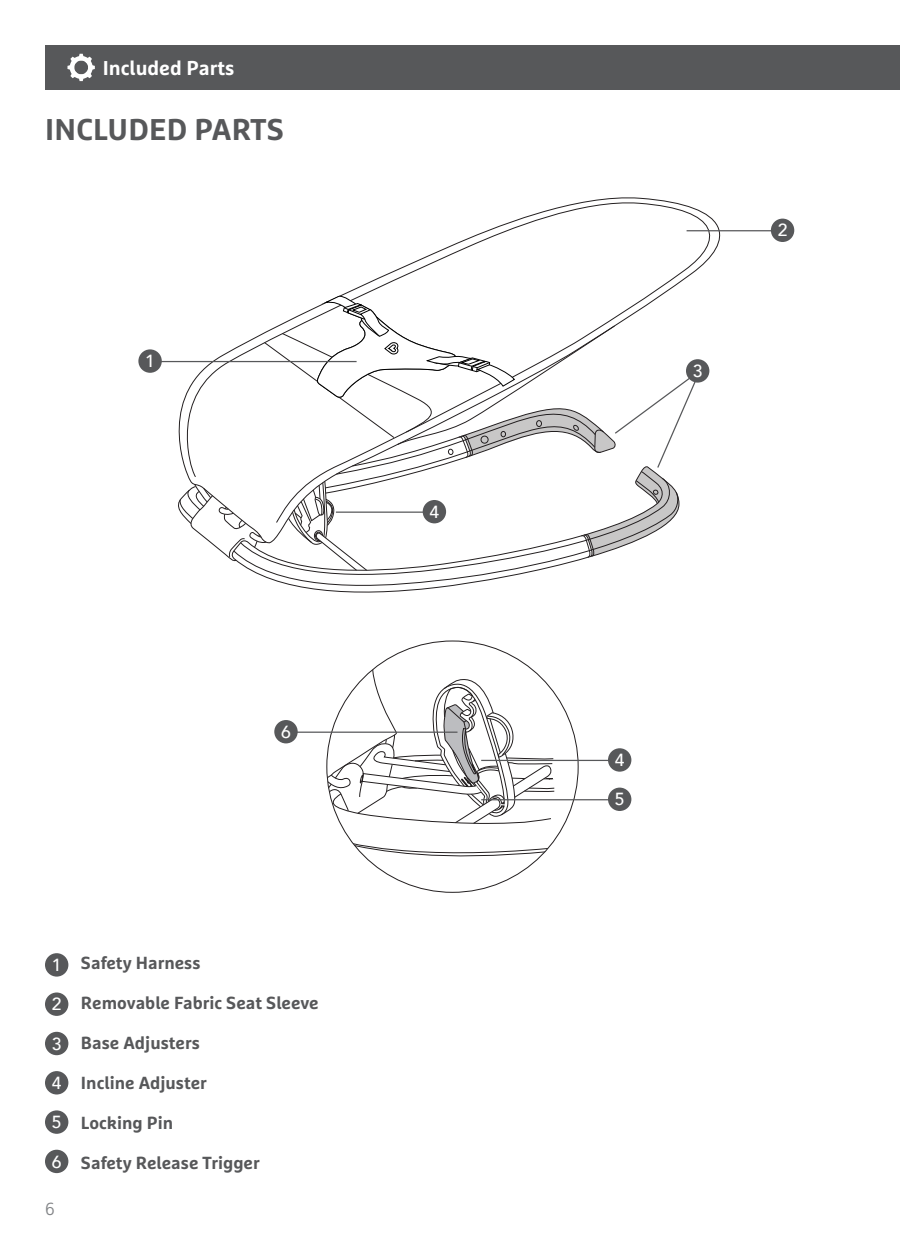
<style>
.page{position:relative;width:900px;height:1260px;background:#fff}
.page>*{position:absolute;margin:0;border:0;box-sizing:border-box;transform-origin:0 0}
.Content__Title{font:700 30px "Marselis OT";letter-spacing:.01em;color:#57585a}
.t1{font:700 20px "Marselis OT";color:#fff}
.t2{font:700 17.5px "Marselis OT";color:#57585a}
.t3{font:500 17.5px "Avenir";color:#fff}
.t4{font:300 17.5px "Marselis OT";color:#828487}
</style>
<div class="page">
<div style="left:45px;top:45px;width:855px;height:45px;background:#57585a"></div>
<svg style="left:67px;top:54px;width:28px;height:27px"></svg>
<svg style="left:171px;top:199px;width:554px;height:183px"></svg>
<svg style="left:346px;top:835px;width:206px;height:27px"></svg>
<svg style="left:327px;top:641px;width:229px;height:183px"></svg>
<div style="left:45px;top:953px;width:23px;height:24px;background:#57585a;border-radius:50%"></div>
<div style="left:45px;top:993px;width:23px;height:23px;background:#57585a;border-radius:50%"></div>
<div style="left:45px;top:1032px;width:23px;height:23px;background:#57585a;border-radius:50%"></div>
<div style="left:45px;top:1071px;width:23px;height:24px;background:#57585a;border-radius:50%"></div>
<div style="left:45px;top:1110px;width:23px;height:24px;background:#57585a;border-radius:50%"></div>
<div style="left:45px;top:1150px;width:23px;height:23px;background:#57585a;border-radius:50%"></div>
<hr style="left:687px;top:230px;width:96px;height:1px;background:#57585a">
<hr style="left:481px;top:760px;width:140px;height:1px;background:#57585a">
<hr style="left:481px;top:799px;width:140px;height:1px;background:#57585a">
<svg style="left:174px;top:294px;width:523px;height:296px"></svg>
<hr style="left:149px;top:361px;width:208px;height:1px;background:#57585a">
<hr style="left:280px;top:732px;width:178px;height:1px;background:#57585a">
<div style="left:423px;top:500px;width:23px;height:23px;background:#57585a;border-radius:50%"></div>
<div style="left:771px;top:219px;width:23px;height:23px;background:#57585a;border-radius:50%"></div>
<div style="left:608px;top:748px;width:23px;height:24px;background:#57585a;border-radius:50%"></div>
<div style="left:608px;top:788px;width:23px;height:23px;background:#57585a;border-radius:50%"></div>
<div style="left:686px;top:359px;width:23px;height:24px;background:#57585a;border-radius:50%"></div>
<div style="left:138px;top:349px;width:24px;height:24px;background:#57585a;border-radius:50%"></div>
<div style="left:274px;top:720px;width:24px;height:23px;background:#57585a;border-radius:50%"></div>
<p class="t1" style="left:103px;top:55px;width:133px">Included Parts</p>
<p class="t1" style="left:106px;top:56px;width:105px">How to Use</p>
<p class="Content__Title" style="left:45px;top:111px;width:240px">INCLUDED PARTS</p>
<p class="t3" style="left:145px;top:346px;width:11px">1</p>
<p class="t3" style="left:281px;top:717px;width:11px">6</p>
<p class="t3" style="left:52px;top:950px;width:11px">1</p>
<p class="t3" style="left:52px;top:989px;width:11px">2</p>
<p class="t3" style="left:52px;top:1029px;width:11px">3</p>
<p class="t3" style="left:52px;top:1068px;width:11px">4</p>
<p class="t3" style="left:52px;top:1107px;width:11px">5</p>
<p class="t3" style="left:52px;top:1146px;width:11px">6</p>
<p class="t4" style="left:45px;top:1198px;width:11px">6</p>
<p class="t2" style="left:81px;top:952px;width:121px">Safety Harness</p>
<p class="t2" style="left:81px;top:992px;width:239px">Removable Fabric Seat Sleeve</p>
<p class="t2" style="left:81px;top:1032px;width:120px">Base Adjusters</p>
<p class="t2" style="left:81px;top:1072px;width:127px">Incline Adjuster</p>
<p class="t2" style="left:81px;top:1112px;width:94px">Locking Pin</p>
<p class="t2" style="left:81px;top:1152px;width:180px">Safety Release Trigger</p>
<p class="t3" style="left:430px;top:497px;width:11px">4</p>
<p class="t3" style="left:693px;top:356px;width:11px">3</p>
<p class="t3" style="left:778px;top:215px;width:11px">2</p>
<p class="t3" style="left:615px;top:745px;width:11px">4</p>
<p class="t3" style="left:615px;top:784px;width:11px">5</p>
</div>
